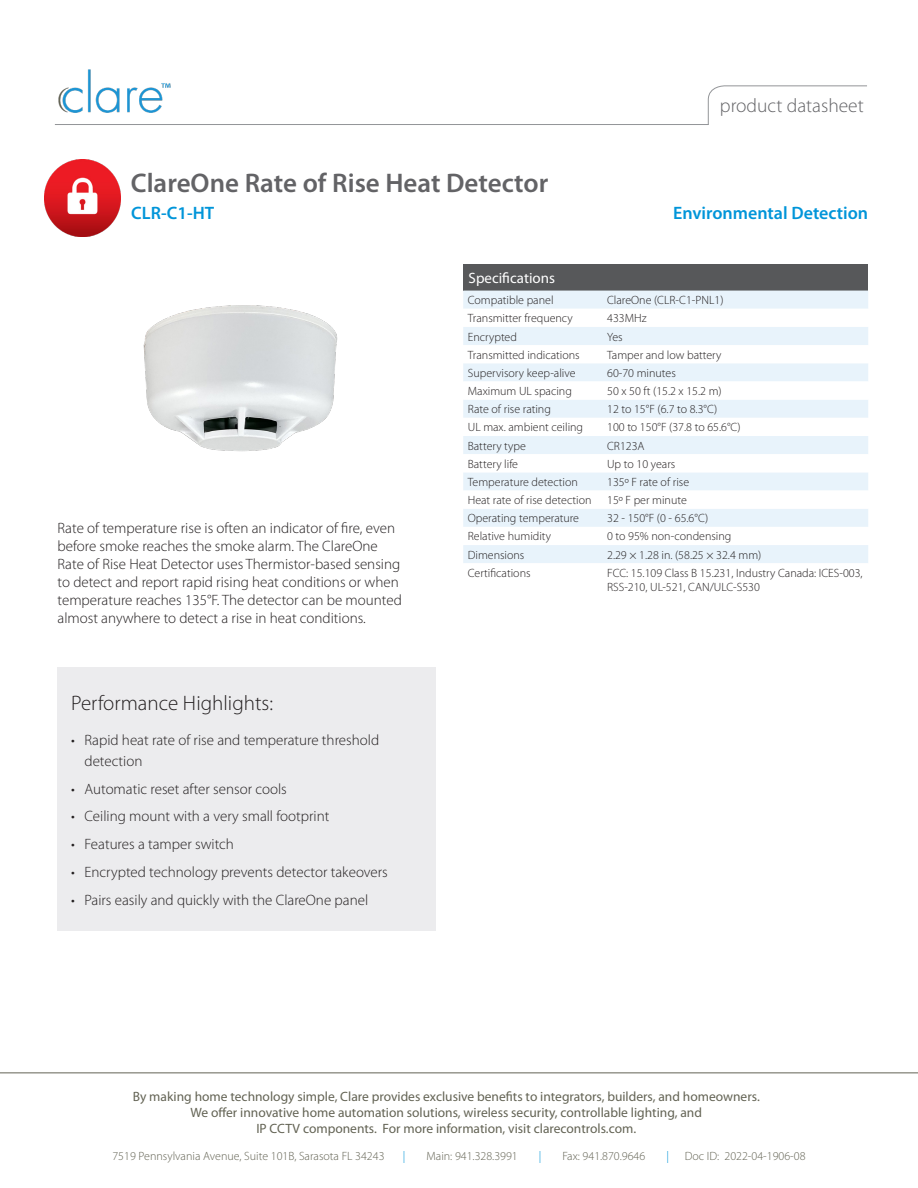
<style>
.page{position:relative;width:918px;height:1188px;background:#fff}
.page>*{position:absolute;margin:0;border:0;box-sizing:border-box;transform-origin:0 0}
.t1{font:600 27px "Myriad Pro";color:#636366}
.t2{font:300 21px "Myriad Pro";color:#231f20}
.t3{font:300 19.5px "Myriad Pro";color:#636366}
.t4{font:600 18px "Myriad Pro";color:#0095d9}
.t5{font:300 15px/18px "Myriad Pro";color:#231f20}
.Table_Body__black{font:15px "Myriad Pro";color:#fff}
.t6{font:13.5px/16.2px "Myriad Pro";color:#636354;text-align:center}
.t7{font:300 12px/14.4px "Myriad Pro";color:#231f20}
.t8{font:300 12px "Myriad Pro";color:#636354}
.t9{font:300 12px "Myriad Pro";color:#0095d9}
</style>
<div class="page">
<hr style="left:0;top:1072px;width:918px;height:1px;background:#636354">
<hr style="left:55px;top:124px;width:654px;height:1px;background:#939598">
<svg style="left:708px;top:85px;width:159px;height:40px"></svg>
<img style="left:58px;top:69px;width:113px;height:44px">
<img style="left:44px;top:160px;width:77px;height:76px">
<img style="left:143px;top:305px;width:195px;height:147px">
<div style="left:58px;top:667px;width:378px;height:264px;background:#ececee"></div>
<div style="left:463px;top:264px;width:405px;height:27px;background:#57585a"></div>
<div style="left:463px;top:291px;width:405px;height:54px;background:#e8f3fb"></div>
<svg style="left:463px;top:309px;width:405px;height:18px"></svg>
<svg style="left:463px;top:363px;width:405px;height:200px;fill:#e8f3fb"></svg>
<p class="t1" style="left:131px;top:166px;width:419px">ClareOne Rate of Rise Heat Detector</p>
<p class="t4" style="left:131px;top:201px;width:85px">CLR-C1-HT</p>
<p class="t3" style="left:720px;top:94px;width:145px">product datasheet</p>
<p class="t4" style="left:673px;top:201px;width:197px">Environmental Detection</p>
<p class="t5" style="left:58px;top:519px;width:346px">Rate of temperature rise is often an indicator of fire, even before smoke reaches the smoke alarm. The ClareOne Rate of Rise Heat Detector uses Thermistor-based sensing to detect and report rapid rising heat conditions or when temperature reaches 135°F. The detector can be mounted almost anywhere to detect a rise in heat conditions.</p>
<p class="t2" style="left:71px;top:691px;width:203px">Performance Highlights:</p>
<p class="t5" style="left:85px;top:729px;width:296px;line-height:21px;text-indent:-14px">• Rapid heat rate of rise and temperature threshold detection</p>
<p class="t5" style="left:71px;top:779px;width:217px">• Automatic reset after sensor cools</p>
<p class="t5" style="left:71px;top:807px;width:260px">• Ceiling mount with a very small footprint</p>
<p class="t5" style="left:71px;top:835px;width:164px">• Features a tamper switch</p>
<p class="t5" style="left:71px;top:863px;width:318px">• Encrypted technology prevents detector takeovers</p>
<p class="t5" style="left:71px;top:890px;width:299px">• Pairs easily and quickly with the ClareOne panel</p>
<p class="Table_Body__black" style="left:469px;top:268px;width:88px">Specifications</p>
<p class="t7" style="left:468px;top:293px;width:87px">Compatible panel</p>
<p class="t7" style="left:607px;top:293px;width:118px">ClareOne (CLR-C1-PNL1)</p>
<p class="t7" style="left:468px;top:311px;width:107px">Transmitter frequency</p>
<p class="t7" style="left:607px;top:311px;width:41px">433MHz</p>
<p class="t7" style="left:468px;top:329px;width:51px">Encrypted</p>
<p class="t7" style="left:607px;top:329px;width:17px">Yes</p>
<p class="t7" style="left:468px;top:347px;width:113px">Transmitted indications</p>
<p class="t7" style="left:607px;top:347px;width:116px">Tamper and low battery</p>
<p class="t7" style="left:468px;top:366px;width:109px">Supervisory keep-alive</p>
<p class="t7" style="left:607px;top:366px;width:70px">60-70 minutes</p>
<p class="t7" style="left:468px;top:384px;width:106px">Maximum UL spacing</p>
<p class="t7" style="left:607px;top:384px;width:116px">50 x 50 ft (15.2 x 15.2 m)</p>
<p class="t7" style="left:468px;top:402px;width:85px">Rate of rise rating</p>
<p class="t7" style="left:607px;top:402px;width:112px">12 to 15°F (6.7 to 8.3°C)</p>
<p class="t7" style="left:468px;top:420px;width:117px">UL max. ambient ceiling</p>
<p class="t7" style="left:607px;top:420px;width:135px">100 to 150°F (37.8 to 65.6°C)</p>
<p class="t7" style="left:468px;top:438px;width:60px">Battery type</p>
<p class="t7" style="left:607px;top:438px;width:39px">CR123A</p>
<p class="t7" style="left:468px;top:456px;width:52px">Battery life</p>
<p class="t7" style="left:607px;top:456px;width:70px">Up to 10 years</p>
<p class="t7" style="left:468px;top:475px;width:112px">Temperature detection</p>
<p class="t7" style="left:607px;top:475px;width:84px">135º F rate of rise</p>
<p class="t7" style="left:468px;top:493px;width:125px">Heat rate of rise detection</p>
<p class="t7" style="left:607px;top:493px;width:81px">15º F per minute</p>
<p class="t7" style="left:468px;top:511px;width:113px">Operating temperature</p>
<p class="t7" style="left:607px;top:511px;width:103px">32 - 150°F (0 - 65.6°C)</p>
<p class="t7" style="left:468px;top:529px;width:85px">Relative humidity</p>
<p class="t7" style="left:607px;top:529px;width:126px">0 to 95% non-condensing</p>
<p class="t7" style="left:468px;top:547px;width:58px">Dimensions</p>
<p class="t7" style="left:607px;top:547px;width:156px">2.29 × 1.28 in. (58.25 × 32.4 mm)</p>
<p class="t7" style="left:468px;top:566px;width:64px">Certifications</p>
<p class="t7" style="left:607px;top:566px;width:257px">FCC: 15.109 Class B 15.231, Industry Canada: ICES-003,<br>RSS-210, UL-521, CAN/ULC-S530</p>
<p class="t6" style="left:133px;top:1088px;width:629px">By making home technology simple, Clare provides exclusive benefits to integrators, builders, and homeowners.<br>We offer innovative home automation solutions, wireless security, controllable lighting, and<br>IP CCTV components. For more information, visit clarecontrols.com.</p>
<p class="t8" style="left:112px;top:1149px;width:274px">7519 Pennsylvania Avenue, Suite 101B, Sarasota FL 34243</p>
<p class="t9" style="left:403px;top:1149px;width:4px">|</p>
<p class="t8" style="left:426px;top:1149px;width:93px">Main: 941.328.3991</p>
<p class="t9" style="left:539px;top:1149px;width:4px">|</p>
<p class="t8" style="left:562px;top:1149px;width:85px">Fax: 941.870.9646</p>
<p class="t9" style="left:666px;top:1149px;width:4px">|</p>
<p class="t8" style="left:685px;top:1149px;width:122px">Doc ID: 2022-04-1906-08</p>
</div>
